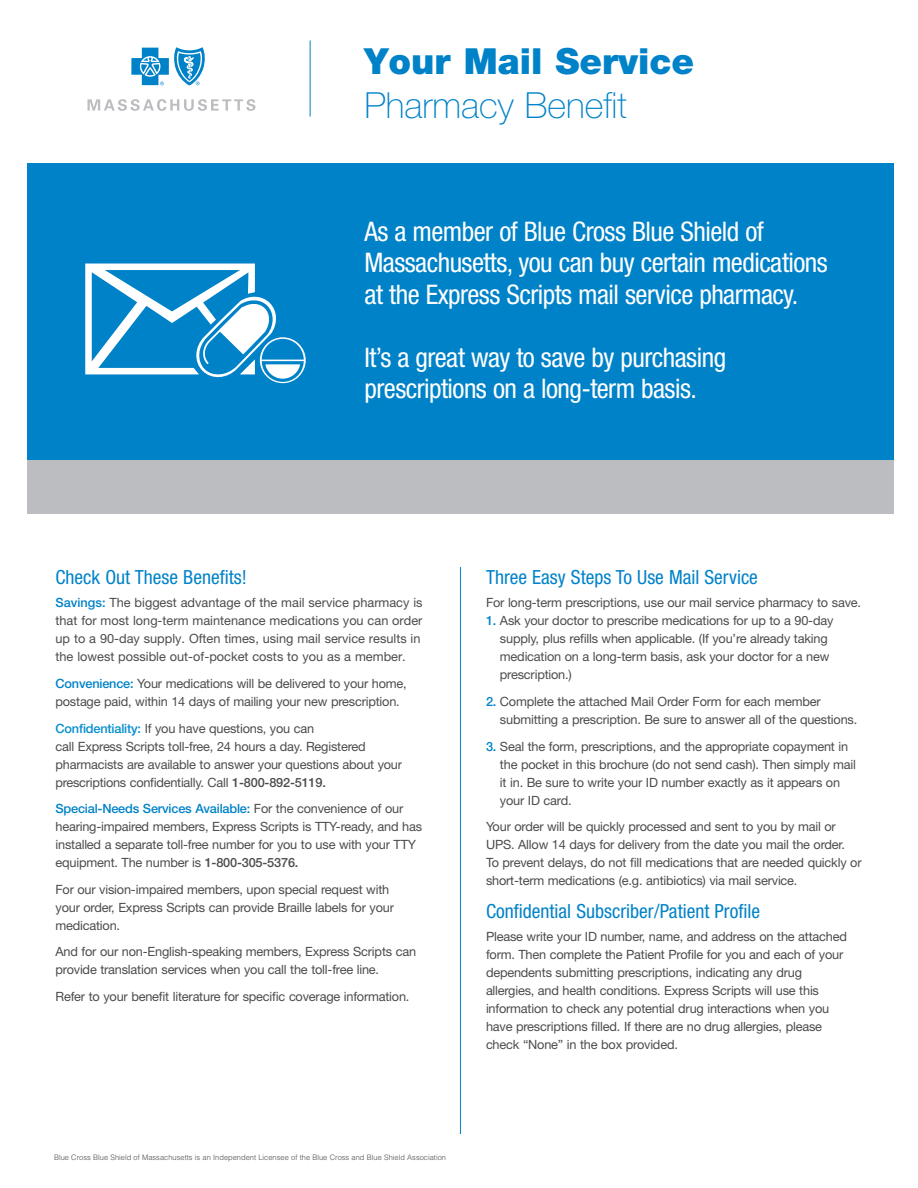
<style>
.page{position:relative;width:918px;height:1188px;background:#fff}
.page>*{position:absolute;margin:0;border:0;box-sizing:border-box;transform-origin:0 0}
.t1{font:900 36px "Helvetica Neue";color:#0082c8}
.t2{font:100 36px "Helvetica Neue";color:#0082c8}
.t3{font:condensed 27px/31.5px "Helvetica Neue";letter-spacing:-.02em;color:#fff}
.t4{font:condensed 19.5px "Helvetica Neue";color:#0082c8}
.t5{font:12.75px/18px "Helvetica Neue";letter-spacing:-.015em;color:#4b4c4d}
.t6{font:300 7.5px "Helvetica";color:#4b4c4d}
.s1{font-weight:500;color:#0082c8}
.s2{font-weight:500;color:#068ece}
.s3{font-weight:500}
</style>
<div class="page">
<hr style="left:460px;top:567px;width:1px;height:567px;background:#0082c8">
<div style="left:27px;top:164px;width:866px;height:322px;background:#0082c8"></div>
<hr style="left:310px;top:40px;width:1px;height:77px;background:#0082c8">
<div style="left:27px;top:460px;width:866px;height:54px;background:#bcbdc0"></div>
<svg style="left:88px;top:99px;width:168px;height:12px"></svg>
<svg style="left:131px;top:47px;width:74px;height:39px"></svg>
<svg style="left:85px;top:264px;width:221px;height:119px"></svg>
<h1 class="t1" style="left:364px;top:40px;width:331px">Your Mail Service</h1>
<h1 class="t2" style="left:364px;top:84px;width:264px">Pharmacy Benefit</h1>
<h2 class="t3" style="left:364px;top:215px;width:465px">As a member of Blue Cross Blue Shield of<br>Massachusetts, you can buy certain medications at the Express Scripts mail service pharmacy.</h2>
<h2 class="t3" style="left:364px;top:341px;width:363px">It’s a great way to save by purchasing prescriptions on a long-term basis.</h2>
<h3 class="t4" style="left:56px;top:566px;width:193px">Check Out These Benefits!</h3>
<p class="t5" style="left:56px;top:594px;width:369px"><span class="s1">Savings:</span> The biggest advantage of the mail service pharmacy is that for most long-term maintenance medications you can order up to a 90-day supply. Often times, using mail service results in the lowest possible out-of-pocket costs to you as a member.</p>
<p class="t5" style="left:56px;top:674px;width:353px"><span class="s1">Convenience:</span> Your medications will be delivered to your home, postage paid, within 14 days of mailing your new prescription.</p>
<p class="t5" style="left:56px;top:719px;width:348px"><span class="s2">Confidentiality:</span> If you have questions, you can<br>call Express Scripts toll-free, 24 hours a day. Registered pharmacists are available to answer your questions about your prescriptions confidentially. Call <span class="s3">1-800-892-5119.</span></p>
<p class="t5" style="left:56px;top:799px;width:368px"><span class="s1">Special-Needs Services Available:</span> For the convenience of our hearing-impaired members, Express Scripts is TTY-ready, and has installed a separate toll-free number for you to use with your TTY equipment. The number is <span class="s3">1-800-305-5376.</span></p>
<p class="t5" style="left:55px;top:880px;width:340px">For our vision-impaired members, upon special request with your order, Express Scripts can provide Braille labels for your medication.</p>
<p class="t5" style="left:55px;top:943px;width:362px">And for our non-English-speaking members, Express Scripts can provide translation services when you call the toll-free line.</p>
<p class="t5" style="left:55px;top:987px;width:356px">Refer to your benefit literature for specific coverage information.</p>
<h3 class="t4" style="left:486px;top:566px;width:273px">Three Easy Steps To Use Mail Service</h3>
<p class="t5" style="left:486px;top:594px;width:377px">For long-term prescriptions, use our mail service pharmacy to save.</p>
<p class="t5" style="left:500px;top:612px;width:335px;text-indent:-14px"><span class="s1">1.</span> Ask your doctor to prescribe medications for up to a 90-day supply, plus refills when applicable. (If you’re already taking medication on a long-term basis, ask your doctor for a new prescription.)</p>
<p class="t5" style="left:500px;top:692px;width:359px;text-indent:-14px"><span class="s1">2.</span> Complete the attached Mail Order Form for each member submitting a prescription. Be sure to answer all of the questions.</p>
<p class="t5" style="left:500px;top:737px;width:358px;text-indent:-14px"><span class="s1">3.</span> Seal the form, prescriptions, and the appropriate copayment in the pocket in this brochure (do not send cash). Then simply mail it in. Be sure to write your ID number exactly as it appears on your ID card.</p>
<p class="t5" style="left:486px;top:817px;width:377px">Your order will be quickly processed and sent to you by mail or UPS. Allow 14 days for delivery from the date you mail the order.<br>To prevent delays, do not fill medications that are needed quickly or short-term medications (e.g. antibiotics) via mail service.</p>
<h3 class="t4" style="left:486px;top:900px;width:276px">Confidential Subscriber/Patient Profile</h3>
<p class="t5" style="left:486px;top:927px;width:363px">Please write your ID number, name, and address on the attached form. Then complete the Patient Profile for you and each of your dependents submitting prescriptions, indicating any drug allergies, and health conditions. Express Scripts will use this information to check any potential drug interactions when you have prescriptions filled. If there are no drug allergies, please check “None” in the box provided.</p>
<p class="t6" style="left:54px;top:1153px;width:394px">Blue Cross Blue Shield of Massachusetts is an Independent Licensee of the Blue Cross and Blue Shield Association</p>
</div>
